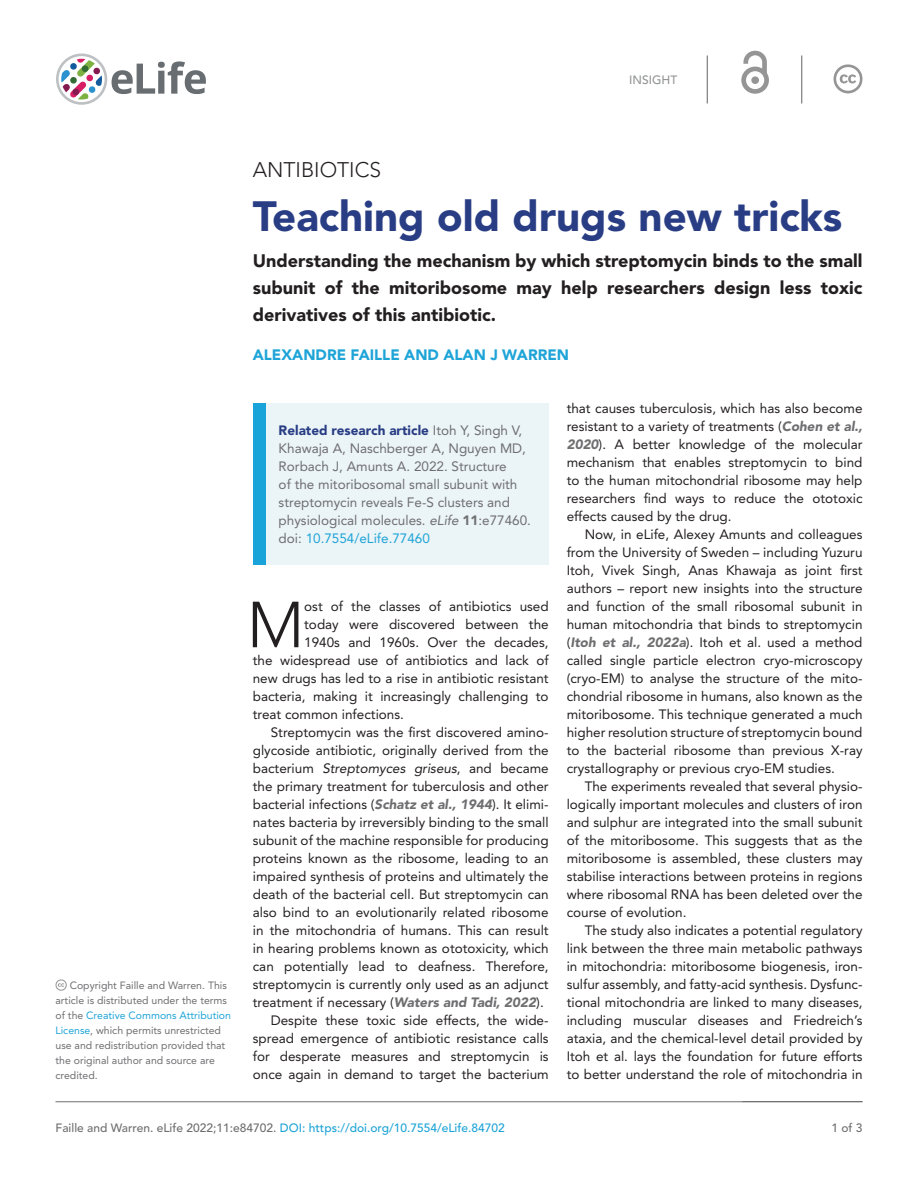
<style>
.page{position:relative;width:918px;height:1188px;background:#fff}
.page>*{position:absolute;margin:0;border:0;box-sizing:border-box;transform-origin:0 0}
.t1{font:300 64.35px "Avenir LT Std";color:#231f20}
.t2{font:900 42px "Avenir LT Std";color:#283d84}
.t3{font:300 21px "Avenir LT Std";color:#231f20}
.t4{font:900 18px/27px "Avenir LT Std";color:#231f20;text-align:justify}
.t5{font:900 15px "Avenir LT Std";color:#1ea4d7}
.t6{font:13.5px/18px "Avenir LT Std";color:#231f20;text-align:justify}
.t7{font:13.5px/18px "Avenir LT Std";color:#6e6e70}
.t8{font:500 12px "Avenir LT Std";color:#1ea4d7}
.t9{font:500 12px "Avenir LT Std";color:#939596}
.t10{font:500 12px "Avenir LT Std";color:#6e6e70}
.t11{font:10.5px/15px "Avenir LT Std";color:#6e6d70}
.s1{color:#1ea4d7}
.s2{font-weight:900;color:#283d84}
.s3{font-style:italic}
.s4{font-weight:900}
.s5{font-weight:900;font-style:italic;color:#6e6e70}
.s6{color:#6e6e70}
</style>
<div class="page">
<svg style="left:741px;top:51px;width:28px;height:43px"></svg>
<svg style="left:834px;top:64px;width:28px;height:29px"></svg>
<hr style="left:707px;top:56px;width:1px;height:48px;background:#636366">
<hr style="left:802px;top:56px;width:1px;height:48px;background:#636366">
<svg style="left:56px;top:54px;width:150px;height:51px"></svg>
<hr style="left:56px;top:1101px;width:806px;height:1px;background:#6e6e70">
<svg style="left:56px;top:979px;width:11px;height:12px"></svg>
<div style="left:253px;top:403px;width:296px;height:162px;background:#ebf4f7"></div>
<div style="left:253px;top:403px;width:12px;height:162px;background:#1aa3d8"></div>
<p class="t9" style="left:629px;top:73px;width:50px">INSIGHT</p>
<p class="t11" style="left:56px;top:978px;width:177px;text-indent:14px">Copyright Faille and Warren. This article is distributed under the terms of the <span class="s1">Creative Commons Attribution<br>License</span>, which permits unrestricted use and redistribution provided that the original author and source are credited.</p>
<h3 class="t3" style="left:253px;top:157px;width:130px">ANTIBIOTICS</h3>
<h2 class="t2" style="left:253px;top:191px;width:591px">Teaching old drugs new tricks</h2>
<h3 class="t4" style="left:253px;top:247px;width:611px">Understanding the mechanism by which streptomycin binds to the small subunit of the mitoribosome may help researchers design less toxic derivatives of this antibiotic.</h3>
<p class="t5" style="left:253px;top:345px;width:318px">ALEXANDRE FAILLE AND ALAN J WARREN</p>
<p class="t7" style="left:279px;top:421px;width:254px"><span class="s2">Related research article</span> Itoh Y, Singh V, Khawaja A, Naschberger A, Nguyen MD, Rorbach J, Amunts A. 2022. Structure<br>of the mitoribosomal small subunit with streptomycin reveals Fe-S clusters and physiological molecules. <span class="s3">eLife</span> <span class="s4">11</span>:e77460. doi: <span class="s1">10.7554/eLife.77460</span></p>
<h1 class="t1" style="left:247px;top:587px;width:59px">M</h1>
<p class="t6" style="left:304px;top:598px;width:246px">ost of the classes of antibiotics used</p>
<p class="t6" style="left:304px;top:616px;width:246px">today were discovered between the</p>
<p class="t6" style="left:304px;top:634px;width:246px">1940s and 1960s. Over the decades,</p>
<p class="t6" style="left:253px;top:652px;width:297px">the widespread use of antibiotics and lack of</p>
<p class="t6" style="left:253px;top:670px;width:297px">new drugs has led to a rise in antibiotic resistant</p>
<p class="t6" style="left:253px;top:688px;width:297px">bacteria, making it increasingly challenging to</p>
<p class="t6" style="left:253px;top:706px;width:153px">treat common infections.</p>
<p class="t6" style="left:271px;top:724px;width:279px">Streptomycin was the first discovered amino-</p>
<p class="t6" style="left:253px;top:742px;width:297px">glycoside antibiotic, originally derived from the</p>
<p class="t6" style="left:253px;top:760px;width:297px">bacterium <span class="s3">Streptomyces griseus</span>, and became</p>
<p class="t6" style="left:253px;top:778px;width:297px">the primary treatment for tuberculosis and other</p>
<p class="t6" style="left:253px;top:796px;width:297px">bacterial infections (<span class="s5">Schatz et al., 1944</span>). It elimi-</p>
<p class="t6" style="left:253px;top:814px;width:297px">nates bacteria by irreversibly binding to the small</p>
<p class="t6" style="left:253px;top:832px;width:297px">subunit of the machine responsible for producing</p>
<p class="t6" style="left:253px;top:850px;width:297px">proteins known as the ribosome, leading to an</p>
<p class="t6" style="left:253px;top:868px;width:297px">impaired synthesis of proteins and ultimately the</p>
<p class="t6" style="left:253px;top:886px;width:297px">death of the bacterial cell. But streptomycin can</p>
<p class="t6" style="left:253px;top:904px;width:297px">also bind to an evolutionarily related ribosome</p>
<p class="t6" style="left:253px;top:922px;width:297px">in the mitochondria of humans. This can result</p>
<p class="t6" style="left:253px;top:940px;width:297px">in hearing problems known as ototoxicity, which</p>
<p class="t6" style="left:253px;top:958px;width:297px">can potentially lead to deafness. Therefore,</p>
<p class="t6" style="left:253px;top:976px;width:297px">streptomycin is currently only used as an adjunct</p>
<p class="t6" style="left:253px;top:994px;width:292px">treatment if necessary (<span class="s5">Waters and Tadi, 2022</span>).</p>
<p class="t6" style="left:271px;top:1012px;width:279px">Despite these toxic side effects, the wide-</p>
<p class="t6" style="left:253px;top:1030px;width:297px">spread emergence of antibiotic resistance calls</p>
<p class="t6" style="left:253px;top:1048px;width:297px">for desperate measures and streptomycin is</p>
<p class="t6" style="left:253px;top:1066px;width:297px">once again in demand to target the bacterium</p>
<p class="t6" style="left:567px;top:400px;width:297px">that causes tuberculosis, which has also become resistant to a variety of treatments (<span class="s5">Cohen et al., 2020</span>). A better knowledge of the molecular mechanism that enables streptomycin to bind to the human mitochondrial ribosome may help researchers find ways to reduce the ototoxic effects caused by the drug.</p>
<p class="t6" style="left:567px;top:526px;width:297px;text-indent:18px">Now, in eLife, Alexey Amunts and colleagues from the University of Sweden – including Yuzuru Itoh, Vivek Singh, Anas Khawaja as joint first authors – report new insights into the structure and function of the small ribosomal subunit in human mitochondria that binds to streptomycin (<span class="s5">Itoh et al., 2022a</span>). Itoh et al. used a method called single particle electron cryo-microscopy (cryo-EM) to analyse the structure of the mito&shy;chondrial ribosome in humans, also known as the mitoribosome. This technique generated a much higher resolution structure of streptomycin bound to the bacterial ribosome than previous X-ray crystallography or previous cryo-EM studies.</p>
<p class="t6" style="left:567px;top:778px;width:297px;text-indent:18px">The experiments revealed that several physio&shy;logically important molecules and clusters of iron and sulphur are integrated into the small subunit of the mitoribosome. This suggests that as the mitoribosome is assembled, these clusters may stabilise interactions between proteins in regions where ribosomal RNA has been deleted over the course of evolution.</p>
<p class="t6" style="left:567px;top:922px;width:297px;text-indent:18px">The study also indicates a potential regulatory link between the three main metabolic pathways in mitochondria: mitoribosome biogenesis, iron&shy;sulfur assembly, and fatty-acid synthesis. Dysfunc&shy;tional mitochondria are linked to many diseases, including muscular diseases and Friedreich’s ataxia, and the chemical-level detail provided by Itoh et al. lays the foundation for future efforts to better understand the role of mitochondria in</p>
<p class="t8" style="left:56px;top:1121px;width:451px"><span class="s6">Faille and Warren. eLife 2022;11:e84702.</span> DOI: https://doi.org/10.7554/eLife.84702</p>
<p class="t10" style="left:831px;top:1121px;width:33px">1 of 3</p>
</div>
